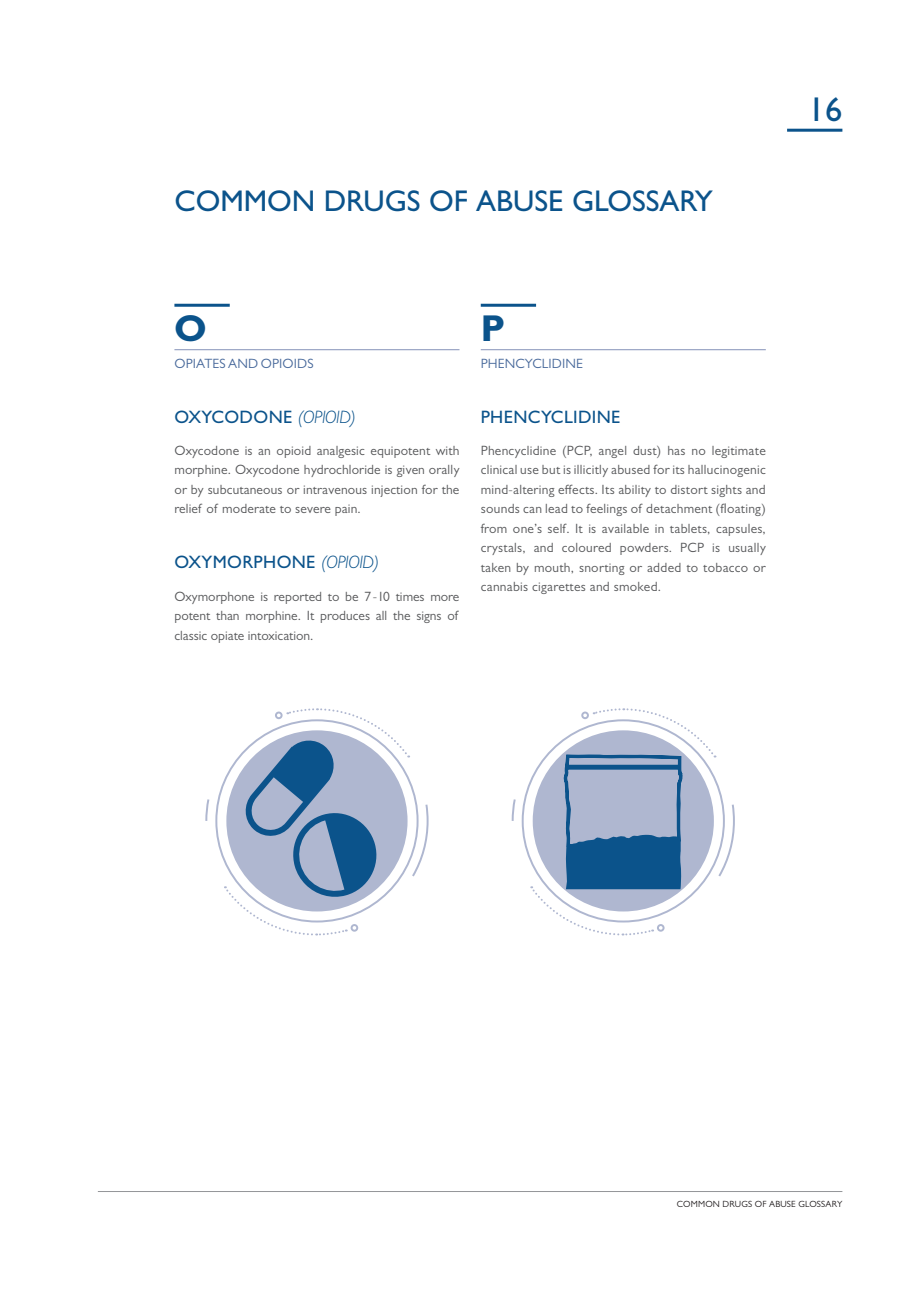
<style>
.page{position:relative;width:919px;height:1289px;background:#fff}
.page>*{position:absolute;margin:0;border:0;box-sizing:border-box;transform-origin:0 0}
.t1{font:700 37.5px "Gill Sans MT Pro";color:#0b538b}
.t2{font:500 34.5px "Gill Sans MT Pro";color:#0b538b}
.t3{font:500 30px "Gill Sans MT Pro";color:#0b538b}
.t4{font:500 18px "Gill Sans MT Pro";letter-spacing:.02em;color:#0b538b}
.t5{font:13.5px/19.5px "Gill Sans MT Pro";letter-spacing:.01em;color:#57585a;text-align:justify}
.t6{font:13.5px "Gill Sans MT Pro";letter-spacing:.01em;color:#48699b}
.t7{font:9px "Gill Sans MT Pro";letter-spacing:.02em;color:#231f20}
.s1{font-weight:300;font-style:italic}
</style>
<div class="page">
<hr style="left:787px;top:129px;width:55px;height:3px;background:#0b538b">
<hr style="left:98px;top:1191px;width:744px;height:1px;background:#939598">
<hr style="left:174px;top:304px;width:56px;height:3px;background:#0b538b">
<hr style="left:174px;top:349px;width:285px;height:1px;background:#8592b8">
<hr style="left:480px;top:304px;width:56px;height:3px;background:#0b538b">
<hr style="left:480px;top:349px;width:285px;height:1px;background:#8592b8">
<svg style="left:511px;top:799px;width:5px;height:22px"></svg>
<svg style="left:531px;top:708px;width:204px;height:228px"></svg>
<svg style="left:205px;top:799px;width:5px;height:22px"></svg>
<svg style="left:224px;top:708px;width:205px;height:228px"></svg>
<p class="t3" style="left:174px;top:183px;width:540px">COMMON DRUGS OF ABUSE GLOSSARY</p>
<p class="t1" style="left:174px;top:305px;width:33px">O</p>
<p class="t6" style="left:174px;top:355px;width:141px">OPIATES AND OPIOIDS</p>
<p class="t4" style="left:174px;top:406px;width:183px">OXYCODONE <span class="s1">(OPIOID)</span></p>
<p class="t5" style="left:174px;top:440px;width:286px">Oxycodone is an opioid analgesic equipotent with morphine. Oxycodone hydrochloride is given orally or by subcutaneous or intravenous injection for the relief of moderate to severe pain.</p>
<p class="t4" style="left:174px;top:551px;width:206px">OXYMORPHONE <span class="s1">(OPIOID)</span></p>
<p class="t5" style="left:174px;top:586px;width:286px">Oxymorphone is reported to be 7 -10 times more potent than morphine. It produces all the signs of classic opiate intoxication.</p>
<p class="t1" style="left:480px;top:305px;width:26px">P</p>
<p class="t6" style="left:480px;top:355px;width:104px">PHENCYCLIDINE</p>
<p class="t4" style="left:480px;top:406px;width:141px">PHENCYCLIDINE</p>
<p class="t5" style="left:480px;top:440px;width:286px">Phencyclidine (PCP, angel dust) has no legitimate clinical use but is illicitly abused for its hallucinogenic mind-altering effects. Its ability to distort sights and sounds can lead to feelings of detachment (floating) from one’s self. It is available in tablets, capsules, crystals, and coloured powders. PCP is usually taken by mouth, snorting or added to tobacco or cannabis cigarettes and smoked.</p>
<h2 class="t2" style="left:807px;top:89px;width:36px">16</h2>
<p class="t7" style="left:676px;top:1198px;width:167px">COMMON DRUGS OF ABUSE GLOSSARY</p>
</div>
